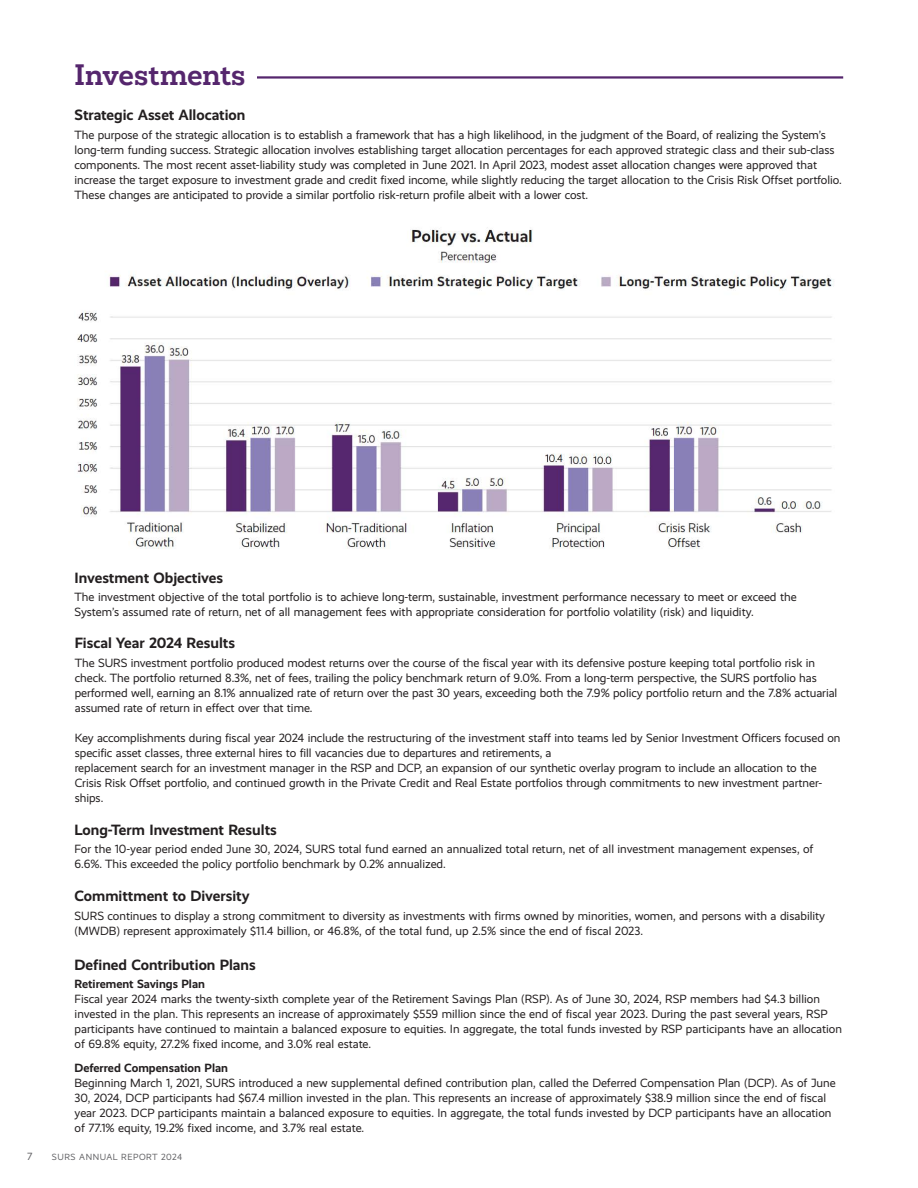
<style>
.page{position:relative;width:918px;height:1188px;background:#fff}
.page>*{position:absolute;margin:0;border:0;box-sizing:border-box;transform-origin:0 0}
.Section_Header{font:700 27px "Mokoko";letter-spacing:-.005em;color:#55266d}
.Section_Subhead{font:700 15px "Realist";color:#231f20}
.Body_Copy{font:12px/15px "Realist";letter-spacing:-.005em;color:#231f20}
.Body_Copy-2{font:700 12px "Realist";color:#231f20}
.t1{font:10.5px "Realist";color:#636366}
.t2{font:9px "Realist";letter-spacing:.06em;color:#636366}
</style>
<div class="page">
<hr style="left:78px;top:76px;width:765px;height:3px;background:#55266d">
<div style="left:75px;top:64px;width:182px;height:21px;background:#fff"></div>
<img style="left:77px;top:227px;width:757px;height:322px">
<p class="Section_Header" style="left:75px;top:57px;width:173px">Investments</p>
<p class="Section_Subhead" style="left:75px;top:106px;width:172px">Strategic Asset Allocation</p>
<p class="Body_Copy" style="left:75px;top:127px;width:769px">The purpose of the strategic allocation is to establish a framework that has a high likelihood, in the judgment of the Board, of realizing the System’s long-term funding success. Strategic allocation involves establishing target allocation percentages for each approved strategic class and their sub-class components. The most recent asset-liability study was completed in June 2021. In April 2023, modest asset allocation changes were approved that increase the target exposure to investment grade and credit fixed income, while slightly reducing the target allocation to the Crisis Risk Offset portfolio.<br>These changes are anticipated to provide a similar portfolio risk-return profile albeit with a lower cost.</p>
<p class="Section_Subhead" style="left:75px;top:569px;width:150px">Investment Objectives</p>
<p class="Body_Copy" style="left:75px;top:590px;width:724px">The investment objective of the total portfolio is to achieve long-term, sustainable, investment performance necessary to meet or exceed the<br>System’s assumed rate of return, net of all management fees with appropriate consideration for portfolio volatility (risk) and liquidity.</p>
<p class="Section_Subhead" style="left:75px;top:635px;width:162px">Fiscal Year 2024 Results</p>
<p class="Body_Copy" style="left:75px;top:655px;width:764px">The SURS investment portfolio produced modest returns over the course of the fiscal year with its defensive posture keeping total portfolio risk in check. The portfolio returned 8.3%, net of fees, trailing the policy benchmark return of 9.0%. From a long-term perspective, the SURS portfolio has performed well, earning an 8.1% annualized rate of return over the past 30 years, exceeding both the 7.9% policy portfolio return and the 7.8% actuarial assumed rate of return in effect over that time.</p>
<p class="Body_Copy" style="left:75px;top:730px;width:767px">Key accomplishments during fiscal year 2024 include the restructuring of the investment staff into teams led by Senior Investment Officers focused on specific asset classes, three external hires to fill vacancies due to departures and retirements, a</p>
<p class="Body_Copy" style="left:75px;top:760px;width:749px">replacement search for an investment manager in the RSP and DCP, an expansion of our synthetic overlay program to include an allocation to the<br>Crisis Risk Offset portfolio, and continued growth in the Private Credit and Real Estate portfolios through commitments to new investment partner&shy;ships.</p>
<p class="Section_Subhead" style="left:75px;top:821px;width:204px">Long-Term Investment Results</p>
<p class="Body_Copy" style="left:75px;top:842px;width:740px">For the 10-year period ended June 30, 2024, SURS total fund earned an annualized total return, net of all investment management expenses, of<br>6.6%. This exceeded the policy portfolio benchmark by 0.2% annualized.</p>
<p class="Section_Subhead" style="left:75px;top:887px;width:177px">Committment to Diversity</p>
<p class="Body_Copy" style="left:75px;top:908px;width:752px">SURS continues to display a strong commitment to diversity as investments with firms owned by minorities, women, and persons with a disability (MWDB) represent approximately $11.4 billion, or 46.8%, of the total fund, up 2.5% since the end of fiscal 2023.</p>
<p class="Section_Subhead" style="left:75px;top:956px;width:183px">Defined Contribution Plans</p>
<p class="Body_Copy-2" style="left:75px;top:977px;width:132px">Retirement Savings Plan</p>
<p class="Body_Copy" style="left:75px;top:991px;width:769px">Fiscal year 2024 marks the twenty-sixth complete year of the Retirement Savings Plan (RSP). As of June 30, 2024, RSP members had $4.3 billion invested in the plan. This represents an increase of approximately $559 million since the end of fiscal year 2023. During the past several years, RSP participants have continued to maintain a balanced exposure to equities. In aggregate, the total funds invested by RSP participants have an allocation of 69.8% equity, 27.2% fixed income, and 3.0% real estate.</p>
<p class="Body_Copy-2" style="left:75px;top:1061px;width:155px">Deferred Compensation Plan</p>
<p class="Body_Copy" style="left:75px;top:1075px;width:763px">Beginning March 1, 2021, SURS introduced a new supplemental defined contribution plan, called the Deferred Compensation Plan (DCP). As of June 30, 2024, DCP participants had $67.4 million invested in the plan. This represents an increase of approximately $38.9 million since the end of fiscal year 2023. DCP participants maintain a balanced exposure to equities. In aggregate, the total funds invested by DCP participants have an allocation of 77.1% equity, 19.2% fixed income, and 3.7% real estate.</p>
<p class="t1" style="left:27px;top:1151px;width:7px">7</p>
<p class="t2" style="left:52px;top:1152px;width:132px">SURS ANNUAL REPORT 2024</p>
</div>
